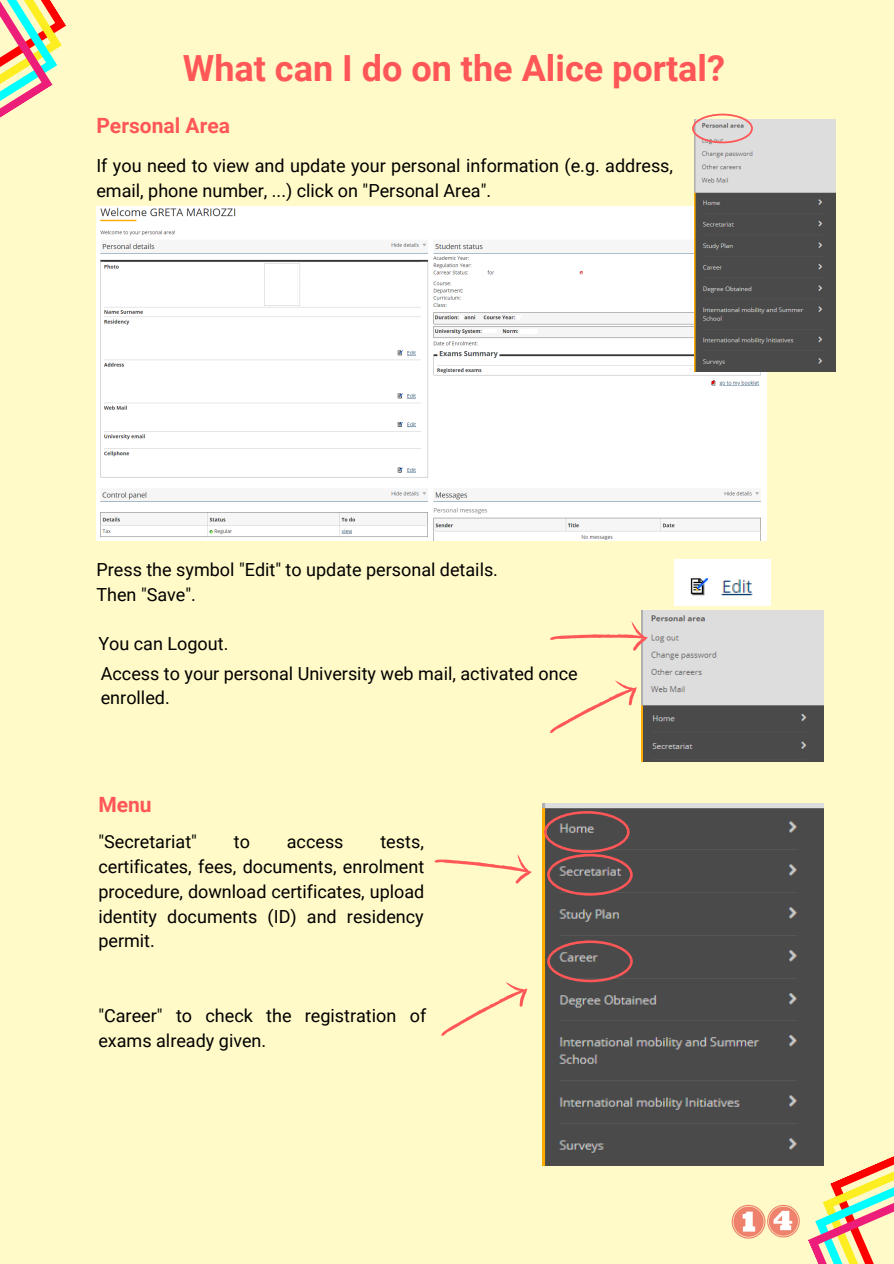
<style>
.page{position:relative;width:894px;height:1264px;background:#fff}
.page>*{position:absolute;margin:0;border:0;box-sizing:border-box;transform-origin:0 0}
.t1{font:700 36px "Roboto";color:#ff5757}
.t2{font:700 21px "Roboto";color:#ff5757}
.t3{font:18px/24.8px "Roboto";color:#000}
</style>
<div class="page">
<div style="left:0;top:0;width:893px;height:1263px;background:#fffac7"></div>
<svg style="left:807px;top:1103px;width:86px;height:160px"></svg>
<svg style="left:0;top:0;width:66px;height:118px"></svg>
<img style="left:96px;top:207px;width:670px;height:333px">
<img style="left:694px;top:119px;width:141px;height:252px">
<svg style="left:692px;top:114px;width:60px;height:29px;background:#dfc7bf"></svg>
<img style="left:674px;top:559px;width:96px;height:46px">
<img style="left:641px;top:610px;width:181px;height:151px">
<svg style="left:550px;top:620px;width:98px;height:31px"></svg>
<svg style="left:550px;top:673px;width:92px;height:62px"></svg>
<img style="left:542px;top:803px;width:280px;height:362px">
<svg style="left:434px;top:854px;width:98px;height:30px"></svg>
<svg style="left:441px;top:982px;width:87px;height:54px"></svg>
<svg style="left:544px;top:811px;width:88px;height:84px;background:#69514f"></svg>
<svg style="left:547px;top:940px;width:85px;height:42px;background:#674f4f"></svg>
<svg style="left:731px;top:1204px;width:68px;height:34px"></svg>
<p class="t1" style="left:183px;top:47px;width:543px">What can I do on the Alice portal?</p>
<p class="t2" style="left:96px;top:113px;width:135px">Personal Area</p>
<p class="t3" style="left:96px;top:153px;width:578px">If you need to view and update your personal information (e.g. address, email, phone number, ...) click on "Personal Area".</p>
<p class="t3" style="left:96px;top:558px;width:403px">Press the symbol "Edit" to update personal details.</p>
<p class="t3" style="left:96px;top:582px;width:101px">Then "Save".</p>
<p class="t3" style="left:98px;top:632px;width:131px">You can Logout.</p>
<p class="t3" style="left:101px;top:661px;width:478px">Access to your personal University web mail, activated once enrolled.</p>
<p class="t2" style="left:98px;top:792px;width:55px">Menu</p>
<p class="t3" style="left:98px;top:829px;width:100px">"Secretariat"</p>
<p class="t3" style="left:234px;top:829px;width:18px">to</p>
<p class="t3" style="left:287px;top:829px;width:58px">access</p>
<p class="t3" style="left:98px;top:829px;width:327px;text-align:justify;text-indent:282px">tests, certificates, fees, documents, enrolment procedure, download certificates, upload identity documents (ID) and residency permit.</p>
<p class="t3" style="left:98px;top:1003px;width:329px">"Career" to check the registration of exams already given.</p>
</div>
